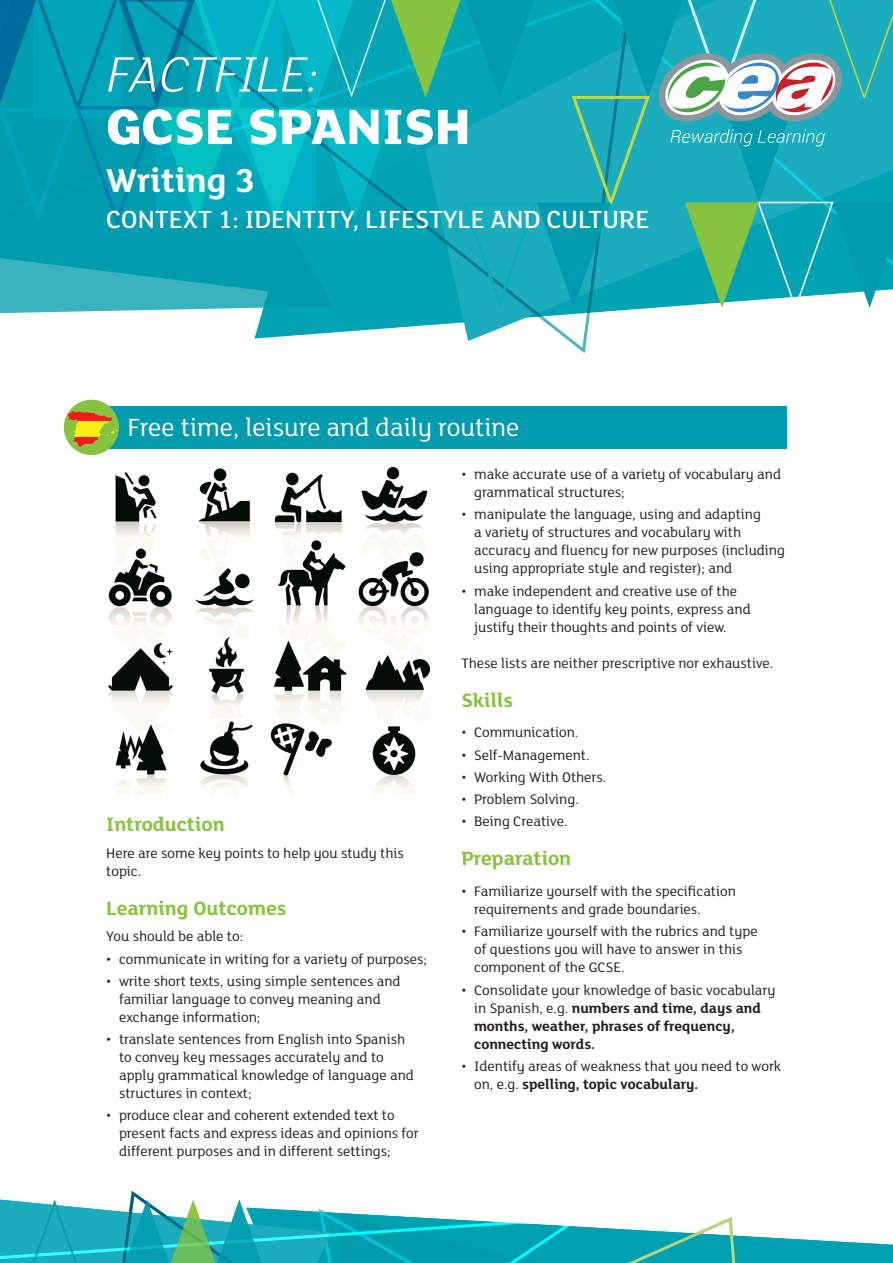
<style>
.page{position:relative;width:893px;height:1263px;background:#fff}
.page>*{position:absolute;margin:0;border:0;box-sizing:border-box;transform-origin:0 0}
.t1{font:800 54px "FS Lola";color:#fff}
.t2{font:italic 300 54px "FS Lola";color:#fff}
.t3{font:700 36px "FS Lola";color:#fff}
.t4{font:500 27px "FS Lola";color:#fff}
.t5{font:27px "FS Lola";color:#fff}
.t6{font:700 21px "FS Lola";color:#86c43f}
.Body_Text{font:15px/18px "FS Lola";color:#231f20}
.t7{font:700 15px/18px "FS Lola";color:#231f20}
.s1{font-weight:400}
.s2{font-weight:700}
</style>
<div class="page">
<svg style="left:0;top:312px;width:598px;height:42px"></svg>
<svg style="left:0;top:0;width:893px;height:312px;background:#1aaab5"></svg>
<div style="left:106px;top:406px;width:681px;height:42px;background:#009bac"></div>
<div style="left:66px;top:402px;width:51px;height:51px;background:#86c43f;border-radius:50%"></div>
<div style="left:64px;top:400px;width:55px;height:55px;border:4px solid #86c43f;border-radius:50%"></div>
<svg style="left:68px;top:411px;width:50px;height:36px"></svg>
<svg style="left:0;top:1191px;width:893px;height:72px"></svg>
<img style="left:109px;top:468px;width:320px;height:326px">
<p class="t2" style="left:106px;top:39px;width:214px">FACTFILE:</p>
<p class="t1" style="left:106px;top:89px;width:366px">GCSE SPANISH</p>
<p class="t3" style="left:106px;top:155px;width:150px">Writing 3</p>
<p class="t4" style="left:106px;top:202px;width:545px">CONTEXT 1: IDENTITY, LIFESTYLE AND CULTURE</p>
<h1 class="t5" style="left:128px;top:409px;width:393px">Free time, leisure and daily routine</h1>
<h2 class="t6" style="left:106px;top:810px;width:120px">Introduction</h2>
<p class="Body_Text" style="left:106px;top:843px;width:299px">Here are some key points to help you study this topic.</p>
<h2 class="t6" style="left:106px;top:893px;width:182px">Learning Outcomes</h2>
<p class="Body_Text" style="left:106px;top:927px;width:138px">You should be able to:</p>
<p class="Body_Text" style="left:106px;top:949px;width:322px">• communicate in writing for a variety of purposes;</p>
<p class="Body_Text" style="left:119px;top:971px;width:283px;text-indent:-13px">• write short texts, using simple sentences and familiar language to convey meaning and exchange information;</p>
<p class="Body_Text" style="left:119px;top:1029px;width:296px;text-indent:-13px">• translate sentences from English into Spanish to convey key messages accurately and to apply grammatical knowledge of language and structures in context;</p>
<p class="Body_Text" style="left:119px;top:1106px;width:301px;text-indent:-13px">• produce clear and coherent extended text to present facts and express ideas and opinions for different purposes and in different settings;</p>
<p class="Body_Text" style="left:474px;top:464px;width:308px;text-indent:-13px">• make accurate use of a variety of vocabulary and grammatical structures;</p>
<p class="Body_Text" style="left:474px;top:505px;width:312px;text-indent:-13px">• manipulate the language, using and adapting<br>a variety of structures and vocabulary with accuracy and fluency for new purposes (including using appropriate style and register); and</p>
<p class="Body_Text" style="left:474px;top:581px;width:278px;text-indent:-13px">• make independent and creative use of the language to identify key points, express and justify their thoughts and points of view.</p>
<p class="Body_Text" style="left:461px;top:653px;width:313px">These lists are neither prescriptive nor exhaustive.</p>
<h2 class="t6" style="left:461px;top:685px;width:53px">Skills</h2>
<p class="Body_Text" style="left:461px;top:723px;width:119px">• Communication.</p>
<p class="Body_Text" style="left:461px;top:745px;width:130px">• Self-Management.</p>
<p class="Body_Text" style="left:461px;top:767px;width:147px">• Working With Others.</p>
<p class="Body_Text" style="left:461px;top:789px;width:119px">• Problem Solving.</p>
<p class="Body_Text" style="left:461px;top:812px;width:108px">• Being Creative.</p>
<h2 class="t6" style="left:461px;top:844px;width:111px">Preparation</h2>
<p class="Body_Text" style="left:474px;top:881px;width:263px;text-indent:-13px">• Familiarize yourself with the specification requirements and grade boundaries.</p>
<p class="Body_Text" style="left:474px;top:922px;width:285px;text-indent:-13px">• Familiarize yourself with the rubrics and type of questions you will have to answer in this component of the GCSE.</p>
<p class="t7" style="left:474px;top:980px;width:303px;text-indent:-13px"><span class="s1">• Consolidate your knowledge of basic vocabulary in Spanish, e.g.</span> numbers and time, days and months, weather, phrases of frequency, connecting words.</p>
<p class="Body_Text" style="left:474px;top:1056px;width:309px;text-indent:-13px">• Identify areas of weakness that you need to work on, e.g. <span class="s2">spelling, topic vocabulary.</span></p>
</div>
